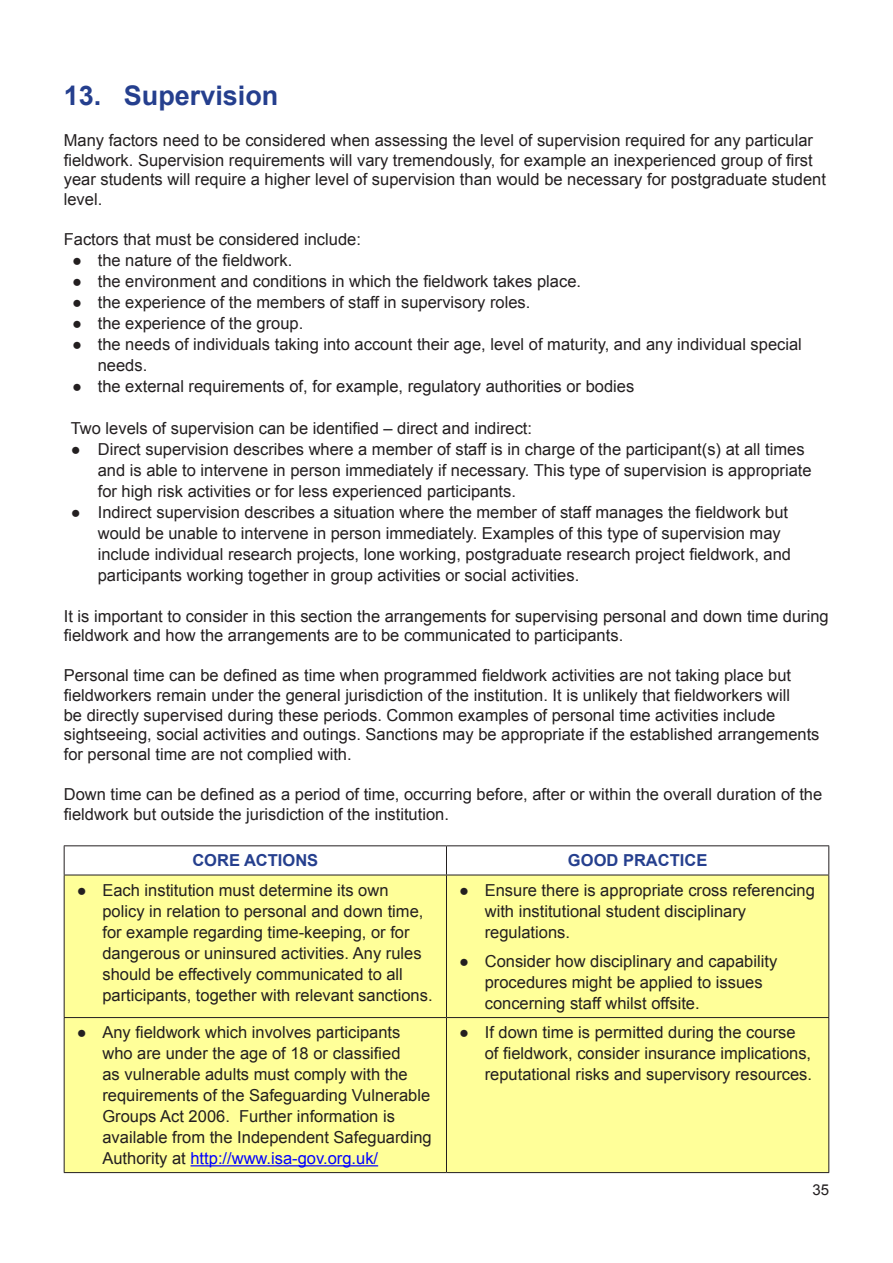
<style>
.page{position:relative;width:893px;height:1263px;background:#fff}
.page>*{position:absolute;margin:0;border:0;box-sizing:border-box;transform-origin:0 0}
.Chapter_Heading{font:700 27px "Arial";color:#253f8e}
.Table_Normal_Bullet{font:16.5px/21px "Arial";color:#231f20}
.Table_Heading1{font:700 16.5px "Arial";color:#253f8e}
.t1{font:15px "Arial";color:#231f20}
.s1{color:#00f}
</style>
<div class="page">
<div style="left:65px;top:876px;width:763px;height:296px;background:#ff9"></div>
<svg style="left:446px;top:846px;width:1px;height:29px"></svg>
<hr style="left:446px;top:875px;width:1px;height:142px;background:#231f20">
<hr style="left:446px;top:1018px;width:1px;height:154px;background:#231f20">
<hr style="left:64px;top:845px;width:382px;height:1px;background:#231f20">
<svg style="left:64px;top:846px;width:1px;height:29px"></svg>
<hr style="left:446px;top:845px;width:383px;height:1px;background:#231f20">
<svg style="left:828px;top:846px;width:1px;height:29px"></svg>
<hr style="left:64px;top:875px;width:382px;height:1px;background:#231f20">
<hr style="left:446px;top:875px;width:383px;height:1px;background:#231f20">
<hr style="left:64px;top:875px;width:1px;height:142px;background:#231f20">
<hr style="left:828px;top:875px;width:1px;height:142px;background:#231f20">
<hr style="left:64px;top:1017px;width:382px;height:1px;background:#231f20">
<hr style="left:64px;top:1018px;width:1px;height:154px;background:#231f20">
<hr style="left:446px;top:1017px;width:383px;height:1px;background:#231f20">
<hr style="left:828px;top:1018px;width:1px;height:154px;background:#231f20">
<hr style="left:64px;top:1172px;width:382px;height:1px;background:#231f20">
<hr style="left:446px;top:1172px;width:383px;height:1px;background:#231f20">
<hr style="left:190px;top:1165px;width:188px;height:1px;background:#00f">
<p class="Chapter_Heading" style="left:64px;top:77px;width:216px">13. Supervision</p>
<p class="Table_Normal_Bullet" style="left:64px;top:130px;width:764px;line-height:19.8px">Many factors need to be considered when assessing the level of supervision required for any particular fieldwork. Supervision requirements will vary tremendously, for example an inexperienced group of first year students will require a higher level of supervision than would be necessary for postgraduate student level.</p>
<p class="Table_Normal_Bullet" style="left:64px;top:229px;width:299px">Factors that must be considered include:</p>
<p class="Table_Normal_Bullet" style="left:72px;top:250px;width:221px">● the nature of the fieldwork.</p>
<p class="Table_Normal_Bullet" style="left:72px;top:271px;width:510px">● the environment and conditions in which the fieldwork takes place.</p>
<p class="Table_Normal_Bullet" style="left:72px;top:292px;width:460px">● the experience of the members of staff in supervisory roles.</p>
<p class="Table_Normal_Bullet" style="left:72px;top:313px;width:232px">● the experience of the group.</p>
<p class="Table_Normal_Bullet" style="left:98px;top:334px;width:706px;text-indent:-26px">● the needs of individuals taking into account their age, level of maturity, and any individual special needs.</p>
<p class="Table_Normal_Bullet" style="left:72px;top:376px;width:563px">● the external requirements of, for example, regulatory authorities or bodies</p>
<p class="Table_Normal_Bullet" style="left:71px;top:418px;width:463px">Two levels of supervision can be identified – direct and indirect:</p>
<p class="Table_Normal_Bullet" style="left:98px;top:439px;width:715px;text-indent:-27px">● Direct supervision describes where a member of staff is in charge of the participant(s) at all times and is able to intervene in person immediately if necessary. This type of supervision is appropriate for high risk activities or for less experienced participants.</p>
<p class="Table_Normal_Bullet" style="left:98px;top:502px;width:695px;text-indent:-27px">● Indirect supervision describes a situation where the member of staff manages the fieldwork but would be unable to intervene in person immediately. Examples of this type of supervision may include individual research projects, lone working, postgraduate research project fieldwork, and participants working together in group activities or social activities.</p>
<p class="Table_Normal_Bullet" style="left:64px;top:606px;width:766px;line-height:19.8px">It is important to consider in this section the arrangements for supervising personal and down time during fieldwork and how the arrangements are to be communicated to participants.</p>
<p class="Table_Normal_Bullet" style="left:64px;top:665px;width:757px;line-height:19.8px">Personal time can be defined as time when programmed fieldwork activities are not taking place but fieldworkers remain under the general jurisdiction of the institution. It is unlikely that fieldworkers will<br>be directly supervised during these periods. Common examples of personal time activities include sightseeing, social activities and outings. Sanctions may be appropriate if the established arrangements for personal time are not complied with.</p>
<p class="Table_Normal_Bullet" style="left:64px;top:784px;width:760px;line-height:19.8px">Down time can be defined as a period of time, occurring before, after or within the overall duration of the fieldwork but outside the jurisdiction of the institution.</p>
<p class="Table_Heading1" style="left:192px;top:849px;width:127px">CORE ACTIONS</p>
<p class="Table_Heading1" style="left:568px;top:849px;width:141px">GOOD PRACTICE</p>
<p class="Table_Normal_Bullet" style="left:102px;top:879px;width:332px;text-indent:-26px">● Each institution must determine its own policy in relation to personal and down time, for example regarding time-keeping, or for dangerous or uninsured activities. Any rules should be effectively communicated to all participants, together with relevant sanctions.</p>
<p class="Table_Normal_Bullet" style="left:485px;top:879px;width:332px;text-indent:-26px">● Ensure there is appropriate cross referencing with institutional student disciplinary regulations.</p>
<p class="Table_Normal_Bullet" style="left:485px;top:951px;width:294px;text-indent:-26px">● Consider how disciplinary and capability procedures might be applied to issues concerning staff whilst offsite.</p>
<p class="Table_Normal_Bullet" style="left:102px;top:1022px;width:331px;text-indent:-26px">● Any fieldwork which involves participants who are under the age of 18 or classified<br>as vulnerable adults must comply with the requirements of the Safeguarding Vulnerable Groups Act 2006. Further information is available from the Independent Safeguarding Authority at <span class="s1">http://www.isa-gov.org.uk/</span></p>
<p class="Table_Normal_Bullet" style="left:485px;top:1022px;width:329px;text-indent:-26px">● If down time is permitted during the course of fieldwork, consider insurance implications, reputational risks and supervisory resources.</p>
<p class="t1" style="left:812px;top:1180px;width:18px">35</p>
</div>
